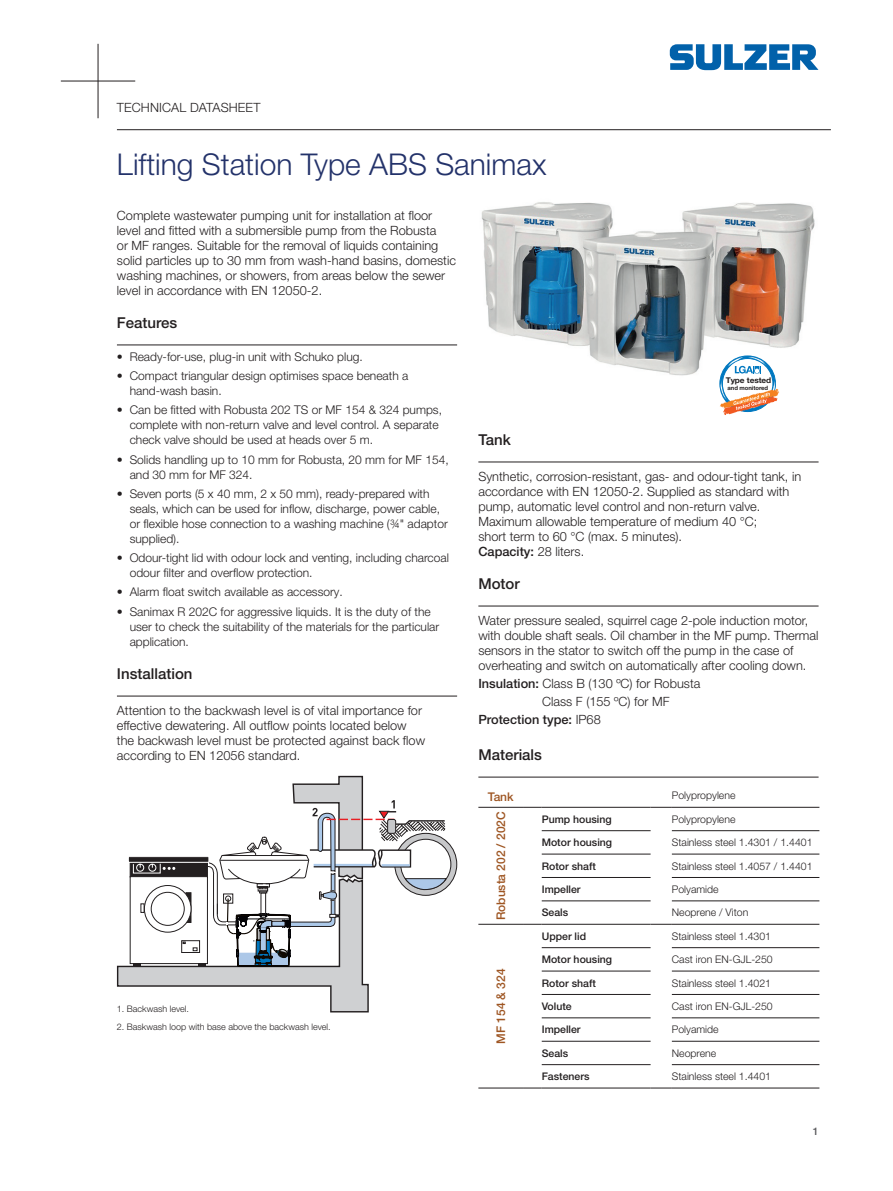
<style>
.page{position:relative;width:893px;height:1191px;background:#fff}
.page>*{position:absolute;margin:0;border:0;box-sizing:border-box;transform-origin:0 0}
.t1{font:300 30px "Helvetica Neue LT Pro";color:#23326a}
.t2{font:500 15px "Helvetica Neue LT Pro";color:#231f20}
.t3{font:300 12.75px/15px "Helvetica Neue LT Pro";color:#231f20}
.t4{font:500 12.75px "Helvetica Neue LT Pro";color:#231f20}
.t5{font:300 12px/15px "Helvetica Neue LT Pro";color:#231f20}
.t6{font:500 12px "Helvetica Neue LT Pro";letter-spacing:-.005em;color:#9e5522}
.t7{font:300 10.5px "Helvetica Neue LT Pro";color:#231f20}
.t8{font:500 10.5px "Helvetica Neue LT Pro";color:#231f20}
.t9{font:500 10.5px "Helvetica Neue LT Pro";color:#5c5c5f}
.t10{font:300 9px "Helvetica Neue LT Pro";color:#231f20}
.t11{font:700 7.95px "Helvetica Neue LT Com";letter-spacing:-.01em;color:#231f20;scale:1.05 1}
.t12{font:700 6px "Helvetica Neue LT Com";letter-spacing:-.01em;color:#231f20}
.s1{font-weight:500}
.s2{font-weight:300}
</style>
<div class="page">
<svg style="left:670px;top:44px;width:148px;height:26px"></svg>
<img style="left:481px;top:202px;width:334px;height:191px">
<hr style="left:117px;top:345px;width:340px;height:1px;background:#231f20">
<hr style="left:117px;top:696px;width:340px;height:1px;background:#231f20">
<hr style="left:478px;top:462px;width:341px;height:1px;background:#231f20">
<hr style="left:478px;top:606px;width:341px;height:1px;background:#231f20">
<hr style="left:478px;top:777px;width:341px;height:1px;background:#231f20">
<hr style="left:542px;top:830px;width:109px;height:1px;background:#231f20">
<hr style="left:672px;top:830px;width:147px;height:1px;background:#231f20">
<hr style="left:542px;top:854px;width:109px;height:1px;background:#231f20">
<hr style="left:672px;top:854px;width:147px;height:1px;background:#231f20">
<hr style="left:542px;top:877px;width:109px;height:1px;background:#231f20">
<hr style="left:672px;top:877px;width:147px;height:1px;background:#231f20">
<hr style="left:542px;top:900px;width:109px;height:1px;background:#231f20">
<hr style="left:672px;top:900px;width:147px;height:1px;background:#231f20">
<hr style="left:478px;top:924px;width:45px;height:1px;background:#231f20">
<hr style="left:542px;top:924px;width:109px;height:1px;background:#231f20">
<hr style="left:672px;top:924px;width:147px;height:1px;background:#231f20">
<hr style="left:542px;top:947px;width:109px;height:1px;background:#231f20">
<hr style="left:672px;top:947px;width:147px;height:1px;background:#231f20">
<hr style="left:542px;top:970px;width:109px;height:1px;background:#231f20">
<hr style="left:672px;top:970px;width:147px;height:1px;background:#231f20">
<hr style="left:542px;top:994px;width:109px;height:1px;background:#231f20">
<hr style="left:672px;top:994px;width:147px;height:1px;background:#231f20">
<hr style="left:542px;top:1017px;width:109px;height:1px;background:#231f20">
<hr style="left:672px;top:1017px;width:147px;height:1px;background:#231f20">
<hr style="left:542px;top:1041px;width:109px;height:1px;background:#231f20">
<hr style="left:672px;top:1041px;width:147px;height:1px;background:#231f20">
<hr style="left:542px;top:1064px;width:109px;height:1px;background:#231f20">
<hr style="left:672px;top:1064px;width:147px;height:1px;background:#231f20">
<hr style="left:478px;top:1087px;width:45px;height:1px;background:#231f20">
<svg style="left:523px;top:1087px;width:19px;height:1px"></svg>
<hr style="left:542px;top:1087px;width:109px;height:1px;background:#231f20">
<svg style="left:651px;top:1087px;width:21px;height:1px"></svg>
<hr style="left:672px;top:1087px;width:147px;height:1px;background:#231f20">
<hr style="left:478px;top:807px;width:45px;height:1px;background:#231f20">
<svg style="left:523px;top:807px;width:19px;height:1px"></svg>
<hr style="left:542px;top:807px;width:109px;height:1px;background:#231f20">
<svg style="left:651px;top:807px;width:21px;height:1px"></svg>
<hr style="left:672px;top:807px;width:147px;height:1px;background:#231f20">
<svg style="left:651px;top:924px;width:21px;height:1px"></svg>
<svg style="left:523px;top:924px;width:19px;height:1px"></svg>
<hr style="left:117px;top:129px;width:714px;height:1px;background:#231f20">
<svg style="left:720px;top:356px;width:59px;height:59px"></svg>
<svg style="left:395px;top:833px;width:62px;height:62px"></svg>
<svg style="left:117px;top:775px;width:335px;height:237px"></svg>
<hr style="left:61px;top:81px;width:74px;height:1px;background:#231f20">
<hr style="left:98px;top:44px;width:1px;height:74px;background:#231f20">
<p class="t3" style="left:117px;top:99px;width:145px">TECHNICAL DATASHEET</p>
<h1 class="t1" style="left:117px;top:146px;width:431px">Lifting Station Type ABS Sanimax</h1>
<p class="t3" style="left:117px;top:207px;width:341px">Complete wastewater pumping unit for installation at floor level and fitted with a submersible pump from the Robusta<br>or MF ranges. Suitable for the removal of liquids containing solid particles up to 30 mm from wash-hand basins, domestic washing machines, or showers, from areas below the sewer level in accordance with EN 12050-2.</p>
<p class="t2" style="left:117px;top:313px;width:62px">Features</p>
<p class="t5" style="left:117px;top:349px;width:247px">• Ready-for-use, plug-in unit with Schuko plug.</p>
<p class="t5" style="left:130px;top:368px;width:280px;text-indent:-13px">• Compact triangular design optimises space beneath a hand-wash basin.</p>
<p class="t5" style="left:130px;top:402px;width:314px;text-indent:-13px">• Can be fitted with Robusta 202 TS or MF 154 &amp; 324 pumps, complete with non-return valve and level control. A separate check valve should be used at heads over 5 m.</p>
<p class="t5" style="left:130px;top:451px;width:320px;text-indent:-13px">• Solids handling up to 10 mm for Robusta, 20 mm for MF 154, and 30 mm for MF 324.</p>
<p class="t5" style="left:130px;top:486px;width:320px;text-indent:-13px">• Seven ports (5 x 40 mm, 2 x 50 mm), ready-prepared with seals, which can be used for inflow, discharge, power cable, or flexible hose connection to a washing machine (¾" adaptor supplied).</p>
<p class="t5" style="left:130px;top:550px;width:321px;text-indent:-13px">• Odour-tight lid with odour lock and venting, including charcoal odour filter and overflow protection.</p>
<p class="t5" style="left:117px;top:584px;width:227px">• Alarm float switch available as accessory.</p>
<p class="t5" style="left:130px;top:603px;width:311px;text-indent:-13px">• Sanimax R 202C for aggressive liquids. It is the duty of the user to check the suitability of the materials for the particular application.</p>
<p class="t2" style="left:117px;top:664px;width:77px">Installation</p>
<p class="t3" style="left:117px;top:702px;width:310px">Attention to the backwash level is of vital importance for effective dewatering. All outflow points located below the backwash level must be protected against back flow according to EN 12056 standard.</p>
<p class="t10" style="left:117px;top:1003px;width:74px">1. Backwash level.</p>
<p class="t10" style="left:117px;top:1021px;width:215px">2. Baskwash loop with base above the backwash level.</p>
<p class="t11" style="left:726px;top:375px;width:45px">Type tested</p>
<p class="t12" style="left:728px;top:384px;width:42px">and monitored</p>
<p class="t2" style="left:478px;top:430px;width:34px">Tank</p>
<p class="t3" style="left:478px;top:468px;width:324px">Synthetic, corrosion-resistant, gas- and odour-tight tank, in accordance with EN 12050-2. Supplied as standard with pump, automatic level control and non-return valve.<br>Maximum allowable temperature of medium 40 °C;<br>short term to 60 °C (max. 5 minutes).<br><span class="s1">Capacity:</span> 28 liters.</p>
<p class="t2" style="left:478px;top:574px;width:43px">Motor</p>
<p class="t3" style="left:478px;top:612px;width:342px">Water pressure sealed, squirrel cage 2-pole induction motor, with double shaft seals. Oil chamber in the MF pump. Thermal sensors in the stator to switch off the pump in the case of overheating and switch on automatically after cooling down.</p>
<p class="t3" style="left:478px;top:675px;width:224px"><span class="s1">Insulation:</span> Class B (130 ºC) for Robusta</p>
<p class="t3" style="left:542px;top:693px;width:129px">Class F (155 ºC) for MF</p>
<p class="t4" style="left:478px;top:711px;width:124px">Protection type: <span class="s2">IP68</span></p>
<p class="t2" style="left:478px;top:745px;width:65px">Materials</p>
<p class="t6" style="left:488px;top:789px;width:27px">Tank</p>
<p class="t7" style="left:672px;top:789px;width:65px">Polypropylene</p>
<p class="t6" style="left:493px;top:920px;width:110px;rotate:-90deg">Robusta 202 / 202C</p>
<p class="t8" style="left:542px;top:812px;width:72px">Pump housing</p>
<p class="t7" style="left:672px;top:812px;width:65px">Polypropylene</p>
<p class="t8" style="left:542px;top:836px;width:72px">Motor housing</p>
<p class="t7" style="left:672px;top:836px;width:142px">Stainless steel 1.4301 / 1.4401</p>
<p class="t8" style="left:542px;top:859px;width:56px">Rotor shaft</p>
<p class="t7" style="left:672px;top:859px;width:142px">Stainless steel 1.4057 / 1.4401</p>
<p class="t8" style="left:542px;top:883px;width:40px">Impeller</p>
<p class="t7" style="left:672px;top:882px;width:48px">Polyamide</p>
<p class="t8" style="left:542px;top:906px;width:28px">Seals</p>
<p class="t7" style="left:672px;top:906px;width:78px">Neoprene / Viton</p>
<p class="t6" style="left:493px;top:1043px;width:76px;rotate:-90deg">MF 154 &amp; 324</p>
<p class="t8" style="left:542px;top:929px;width:46px">Upper lid</p>
<p class="t7" style="left:672px;top:929px;width:101px">Stainless steel 1.4301</p>
<p class="t8" style="left:542px;top:953px;width:72px">Motor housing</p>
<p class="t7" style="left:672px;top:953px;width:102px">Cast iron EN-GJL-250</p>
<p class="t8" style="left:542px;top:976px;width:56px">Rotor shaft</p>
<p class="t7" style="left:672px;top:976px;width:101px">Stainless steel 1.4021</p>
<p class="t8" style="left:542px;top:999px;width:31px">Volute</p>
<p class="t7" style="left:672px;top:999px;width:102px">Cast iron EN-GJL-250</p>
<p class="t8" style="left:542px;top:1023px;width:40px">Impeller</p>
<p class="t7" style="left:672px;top:1023px;width:48px">Polyamide</p>
<p class="t8" style="left:542px;top:1046px;width:28px">Seals</p>
<p class="t7" style="left:672px;top:1046px;width:46px">Neoprene</p>
<p class="t8" style="left:542px;top:1070px;width:49px">Fasteners</p>
<p class="t7" style="left:672px;top:1070px;width:101px">Stainless steel 1.4401</p>
<p class="t9" style="left:813px;top:1124px;width:7px">1</p>
</div>
